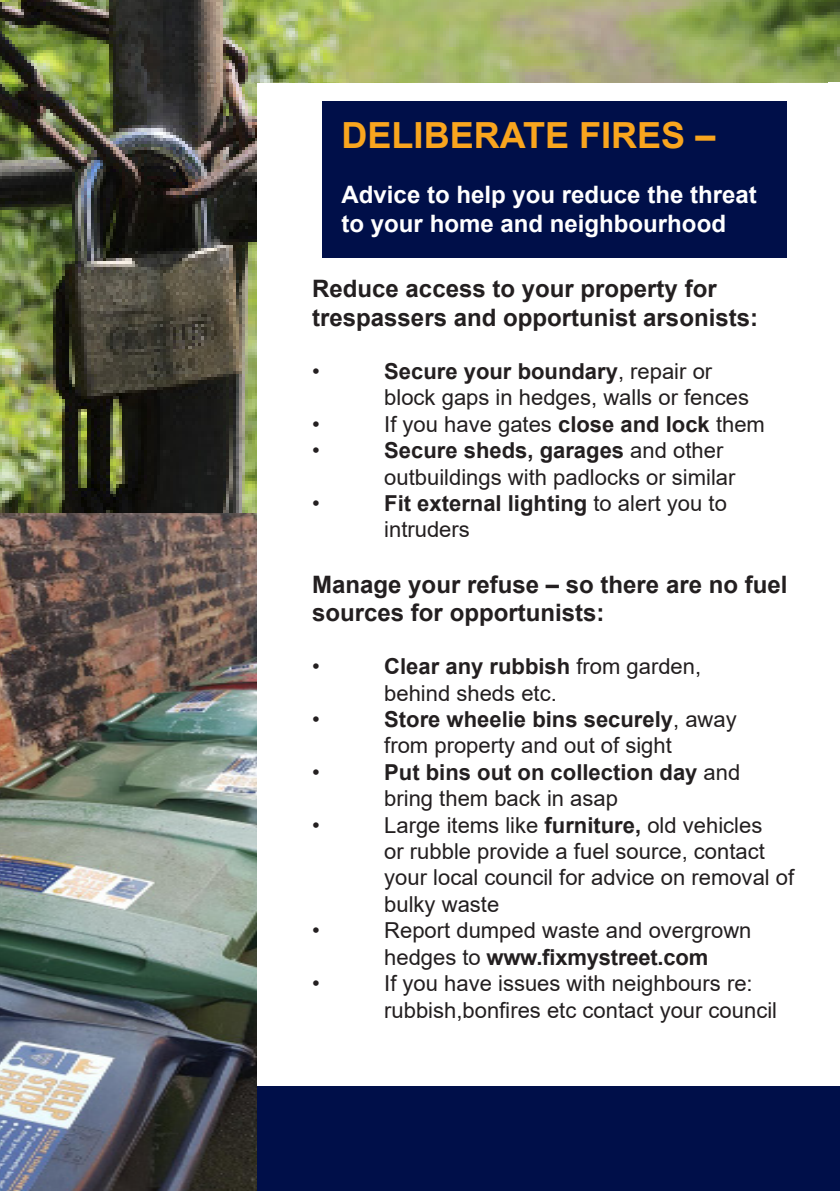
<style>
.page{position:relative;width:840px;height:1191px;background:#fff}
.page>*{position:absolute;margin:0;border:0;box-sizing:border-box;transform-origin:0 0}
.t1{font:700 36px "Arial";color:#f9a51e}
.t2{font:700 24px/28.8px "Arial";color:#231f20}
.t3{font:700 24px/28.8px "Arial";color:#fff}
.t4{font:22px/26.4px "Arial";color:#231f20}
.t5{font:700 22px/26.4px "Arial";color:#231f20}
.s1{font-weight:700}
.s2{font-weight:400}
</style>
<div class="page">
<div style="left:256px;top:1086px;width:583px;height:105px;background:#000f49"></div>
<div style="left:322px;top:101px;width:464px;height:157px;background:#000f49"></div>
<img style="left:0;top:512px;width:256px;height:679px">
<img style="left:0;top:82px;width:256px;height:430px">
<img style="left:0;top:0;width:839px;height:82px">
<p class="t1" style="left:341px;top:110px;width:375px">DELIBERATE FIRES –</p>
<p class="t3" style="left:341px;top:181px;width:416px">Advice to help you reduce the threat to your home and neighbourhood</p>
<p class="t2" style="left:312px;top:275px;width:447px">Reduce access to your property for trespassers and opportunist arsonists:</p>
<p class="t4" style="left:312px;top:358px;width:9px">•</p>
<p class="t4" style="left:384px;top:358px;width:366px"><span class="s1">Secure your boundary</span>, repair or block gaps in hedges, walls or fences</p>
<p class="t4" style="left:312px;top:410px;width:9px">•</p>
<p class="t4" style="left:384px;top:410px;width:382px">If you have gates <span class="s1">close and lock</span> them</p>
<p class="t4" style="left:312px;top:437px;width:9px">•</p>
<p class="t4" style="left:384px;top:437px;width:352px"><span class="s1">Secure sheds, garages</span> and other outbuildings with padlocks or similar</p>
<p class="t4" style="left:312px;top:490px;width:9px">•</p>
<p class="t4" style="left:384px;top:490px;width:344px"><span class="s1">Fit external lighting</span> to alert you to intruders</p>
<p class="t2" style="left:312px;top:570px;width:476px">Manage your refuse – so there are no fuel sources for opportunists:</p>
<p class="t4" style="left:312px;top:653px;width:9px">•</p>
<p class="t4" style="left:384px;top:653px;width:318px"><span class="s1">Clear any rubbish</span> from garden, behind sheds etc.</p>
<p class="t4" style="left:312px;top:706px;width:9px">•</p>
<p class="t4" style="left:384px;top:706px;width:354px"><span class="s1">Store wheelie bins securely</span>, away from property and out of sight</p>
<p class="t4" style="left:312px;top:758px;width:9px">•</p>
<p class="t5" style="left:384px;top:759px;width:357px">Put bins out on collection day <span class="s2">and bring them back in asap</span></p>
<p class="t4" style="left:312px;top:811px;width:9px">•</p>
<p class="t4" style="left:384px;top:811px;width:411px">Large items like <span class="s1">furniture,</span> old vehicles<br>or rubble provide a fuel source, contact your local council for advice on removal of bulky waste</p>
<p class="t4" style="left:312px;top:917px;width:9px">•</p>
<p class="t4" style="left:384px;top:917px;width:368px">Report dumped waste and overgrown hedges to <span class="s1">www.fixmystreet.com</span></p>
<p class="t4" style="left:312px;top:970px;width:9px">•</p>
<p class="t4" style="left:384px;top:970px;width:394px">If you have issues with neighbours re: rubbish,bonfires etc contact your council</p>
</div>
